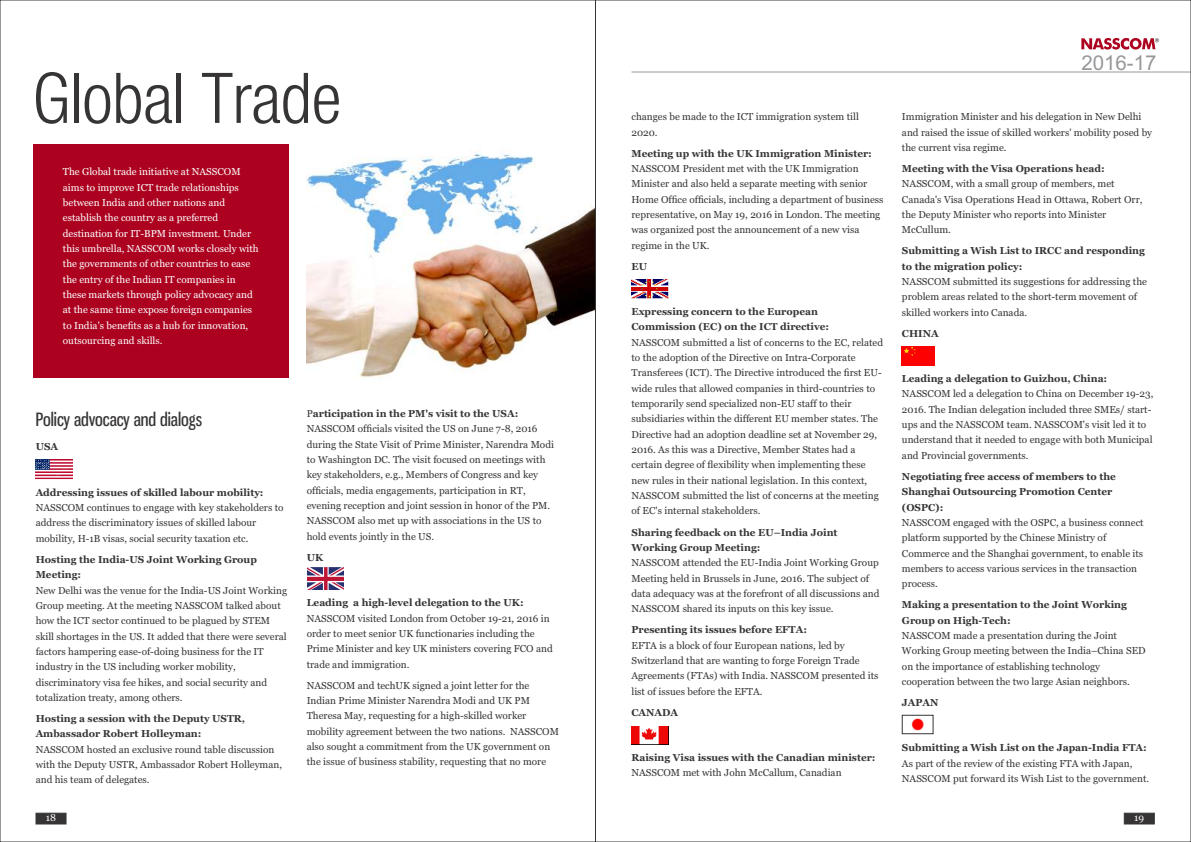
<style>
.page{position:relative;width:1191px;height:842px;background:#fff}
.page>*{position:absolute;margin:0;border:0;box-sizing:border-box;transform-origin:0 0}
.t1{font:70px "Heavenetica Cond 4 Lt SH";color:#373435}
.t2{font:20.5px "Arial";color:#96989a}
.t3{font:18px "Gnuolane Free";color:#373435}
.t4{font:10px/15.3px "Georgia";color:#373435}
.t5{font:700 10px/15.3px "Georgia";color:#373435}
.t6{font:10px/15.3px "Georgia";color:#fefefe}
.s1{font-weight:700}
</style>
<div class="page">
<img style="left:307px;top:152px;width:287px;height:226px">
<hr style="left:631px;top:72px;width:560px;height:1px;background:#96989a">
<svg style="left:1081px;top:38px;width:78px;height:12px"></svg>
<img style="left:911px;top:718px;width:13px;height:13px">
<div style="left:902px;top:715px;width:31px;height:19px;border:1px solid #373435"></div>
<div style="left:34px;top:144px;width:255px;height:233px;background:#ac021f"></div>
<img style="left:631px;top:280px;width:37px;height:18px">
<img style="left:35px;top:460px;width:37px;height:19px">
<img style="left:631px;top:726px;width:37px;height:19px">
<img style="left:307px;top:568px;width:37px;height:21px">
<img style="left:902px;top:347px;width:32px;height:18px">
<svg style="left:1123px;top:813px;width:31px;height:11px"></svg>
<svg style="left:36px;top:813px;width:31px;height:11px"></svg>
<h1 class="t1" style="left:33px;top:53px;width:310px">Global Trade</h1>
<p class="t6" style="left:63px;top:165px;width:197px">The Global trade initiative at NASSCOM aims to improve ICT trade relationships between India and other nations and establish the country as a preferred destination for IT-BPM investment. Under this umbrella, NASSCOM works closely with the governments of other countries to ease the entry of the Indian IT companies in these markets through policy advocacy and at the same time expose foreign companies to India's benefits as a hub for innovation, outsourcing and skills.</p>
<h3 class="t3" style="left:36px;top:412px;width:168px">Policy advocacy and dialogs</h3>
<p class="t5" style="left:36px;top:440px;width:24px">USA</p>
<p class="t5" style="left:36px;top:485px;width:229px">Addressing issues of skilled labour mobility:</p>
<p class="t4" style="left:36px;top:501px;width:249px">NASSCOM continues to engage with key stakeholders to address the discriminatory issues of skilled labour mobility, H-1B visas, social security taxation etc.</p>
<p class="t5" style="left:36px;top:552px;width:223px">Hosting the India-US Joint Working Group<br>Meeting:</p>
<p class="t4" style="left:36px;top:583px;width:253px">New Delhi was the venue for the India-US Joint Working Group meeting. At the meeting NASSCOM talked about how the ICT sector continued to be plagued by STEM skill shortages in the US. It added that there were several factors hampering ease-of-doing business for the IT industry in the US including worker mobility, discriminatory visa fee hikes, and social security and totalization treaty, among others.</p>
<p class="t5" style="left:36px;top:711px;width:211px">Hosting a session with the Deputy USTR,<br>Ambassador Robert Holleyman:</p>
<p class="t4" style="left:36px;top:742px;width:248px">NASSCOM hosted an exclusive round table discussion with the Deputy USTR, Ambassador Robert Holleyman, and his team of delegates.</p>
<p class="t6" style="left:46px;top:811px;width:12px">18</p>
<p class="t4" style="left:307px;top:407px;width:249px">P<span class="s1">articipation in the PM's visit to the USA:<br></span>NASSCOM officials visited the US on June 7-8, 2016 during the State Visit of Prime Minister, Narendra Modi to Washington DC. The visit focused on meetings with key stakeholders, e.g., Members of Congress and key officials, media engagements, participation in RT, evening reception and joint session in honor of the PM.<br>NASSCOM also met up with associations in the US to hold events jointly in the US.</p>
<p class="t5" style="left:307px;top:550px;width:18px">UK</p>
<p class="t5" style="left:307px;top:596px;width:218px">Leading a high-level delegation to the UK:</p>
<p class="t4" style="left:307px;top:611px;width:247px">NASSCOM visited London from October 19-21, 2016 in order to meet senior UK functionaries including the Prime Minister and key UK ministers covering FCO and trade and immigration.</p>
<p class="t4" style="left:307px;top:678px;width:254px">NASSCOM and techUK signed a joint letter for the Indian Prime Minister Narendra Modi and UK PM Theresa May, requesting for a high-skilled worker mobility agreement between the two nations. NASSCOM also sought a commitment from the UK government on the issue of business stability, requesting that no more</p>
<p class="t4" style="left:631px;top:110px;width:229px">changes be made to the ICT immigration system till<br>2020.</p>
<p class="t5" style="left:631px;top:146px;width:242px">Meeting up with the UK Immigration Minister:</p>
<p class="t4" style="left:631px;top:162px;width:253px">NASSCOM President met with the UK Immigration Minister and also held a separate meeting with senior Home Office officials, including a department of business representative, on May 19, 2016 in London. The meeting was organized post the announcement of a new visa regime in the UK.</p>
<p class="t5" style="left:631px;top:259px;width:17px">EU</p>
<p class="t5" style="left:631px;top:305px;width:199px">Expressing concern to the European<br>Commission (EC) on the ICT directive:</p>
<p class="t4" style="left:631px;top:335px;width:253px">NASSCOM submitted a list of concerns to the EC, related to the adoption of the Directive on Intra-Corporate Transferees (ICT). The Directive introduced the first EU&shy;wide rules that allowed companies in third-countries to temporarily send specialized non-EU staff to their subsidiaries within the different EU member states. The Directive had an adoption deadline set at November 29, 2016. As this was a Directive, Member States had a certain degree of flexibility when implementing these new rules in their national legislation. In this context, NASSCOM submitted the list of concerns at the meeting of EC's internal stakeholders.</p>
<p class="t5" style="left:631px;top:525px;width:207px">Sharing feedback on the EU–India Joint<br>Working Group Meeting:</p>
<p class="t4" style="left:631px;top:556px;width:249px">NASSCOM attended the EU-India Joint Working Group Meeting held in Brussels in June, 2016. The subject of data adequacy was at the forefront of all discussions and NASSCOM shared its inputs on this key issue.</p>
<p class="t5" style="left:631px;top:623px;width:177px">Presenting its issues before EFTA:</p>
<p class="t4" style="left:631px;top:638px;width:248px">EFTA is a block of four European nations, led by Switzerland that are wanting to forge Foreign Trade Agreements (FTAs) with India. NASSCOM presented its list of issues before the EFTA.</p>
<p class="t5" style="left:631px;top:705px;width:48px">CANADA</p>
<p class="t5" style="left:631px;top:751px;width:246px">Raising Visa issues with the Canadian minister:</p>
<p class="t4" style="left:631px;top:766px;width:212px">NASSCOM met with John McCallum, Canadian</p>
<h2 class="t2" style="left:1081px;top:55px;width:77px">2016-17</h2>
<p class="t4" style="left:902px;top:110px;width:252px">Immigration Minister and his delegation in New Delhi and raised the issue of skilled workers' mobility posed by the current visa regime.</p>
<p class="t5" style="left:902px;top:162px;width:204px">Meeting with the Visa Operations head:</p>
<p class="t4" style="left:902px;top:177px;width:242px">NASSCOM, with a small group of members, met Canada's Visa Operations Head in Ottawa, Robert Orr, the Deputy Minister who reports into Minister McCullum.</p>
<p class="t5" style="left:902px;top:244px;width:244px">Submitting a Wish List to IRCC and responding to the migration policy:</p>
<p class="t4" style="left:902px;top:275px;width:247px">NASSCOM submitted its suggestions for addressing the problem areas related to the short-term movement of skilled workers into Canada.</p>
<p class="t5" style="left:902px;top:326px;width:38px">CHINA</p>
<p class="t5" style="left:902px;top:372px;width:207px">Leading a delegation to Guizhou, China:</p>
<p class="t4" style="left:902px;top:387px;width:253px">NASSCOM led a delegation to China on December 19-23, 2016. The Indian delegation included three SMEs/ start&shy;ups and the NASSCOM team. NASSCOM's visit led it to understand that it needed to engage with both Municipal and Provincial governments.</p>
<p class="t5" style="left:902px;top:469px;width:215px">Negotiating free access of members to the<br>Shanghai Outsourcing Promotion Center (OSPC):</p>
<p class="t4" style="left:902px;top:515px;width:243px">NASSCOM engaged with the OSPC, a business connect platform supported by the Chinese Ministry of Commerce and the Shanghai government, to enable its members to access various services in the transaction process.</p>
<p class="t5" style="left:902px;top:598px;width:226px">Making a presentation to the Joint Working<br>Group on High-Tech:</p>
<p class="t4" style="left:902px;top:628px;width:245px">NASSCOM made a presentation during the Joint Working Group meeting between the India–China SED on the importance of establishing technology cooperation between the two large Asian neighbors.</p>
<p class="t5" style="left:902px;top:696px;width:38px">JAPAN</p>
<p class="t5" style="left:902px;top:741px;width:246px">Submitting a Wish List on the Japan-India FTA:</p>
<p class="t4" style="left:902px;top:756px;width:249px">As part of the review of the existing FTA with Japan,<br>NASSCOM put forward its Wish List to the government.</p>
<p class="t6" style="left:1134px;top:811px;width:11px">19</p>
</div>
